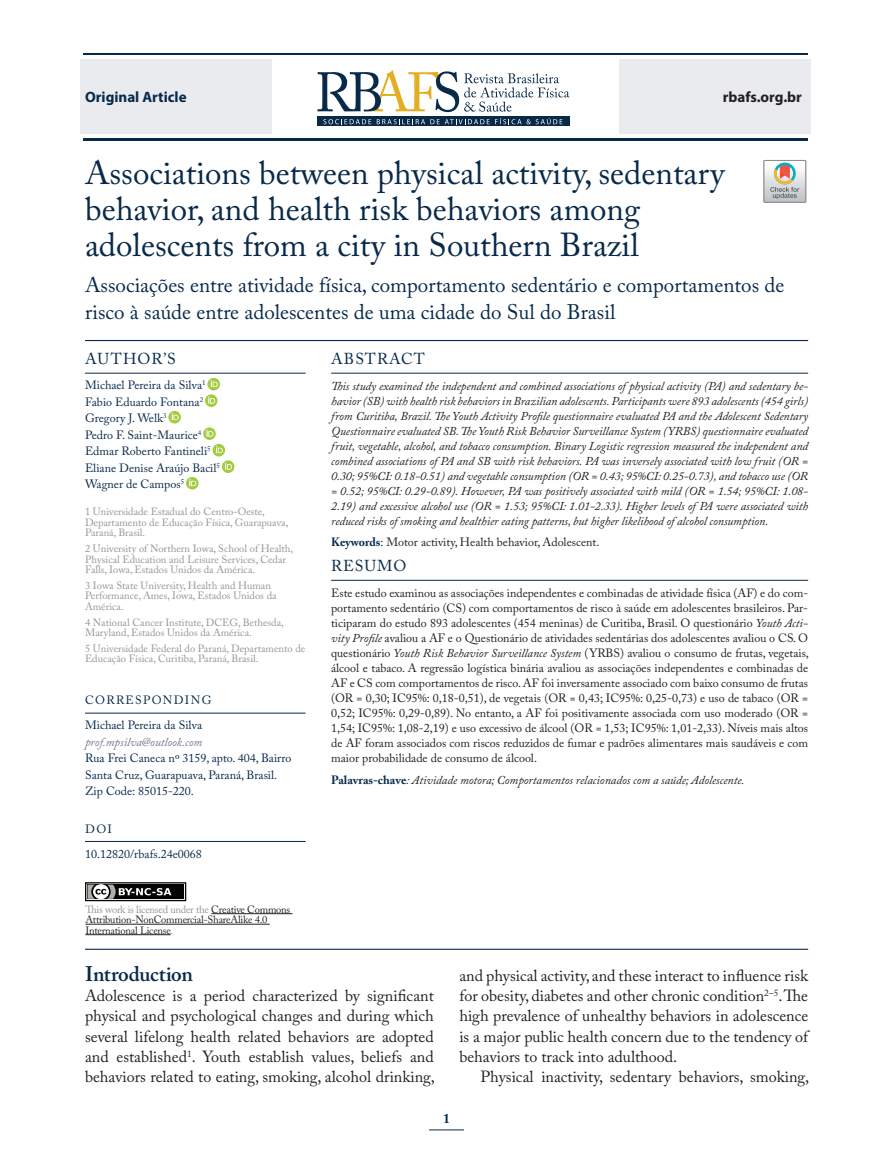
<style>
.page{position:relative;width:893px;height:1170px;background:#fff}
.page>*{position:absolute;margin:0;border:0;box-sizing:border-box;transform-origin:0 0}
.t1{font:33px/36px "Adobe Caslon Pro";color:#082a4a}
.t2{font:21px/27px "Adobe Caslon Pro";color:#082a4a}
.t3{font:600 21px "Adobe Caslon Pro";letter-spacing:-.015em;color:#082a4a}
.t4{font:16.05px/20.2px "Adobe Caslon Pro";color:#231f20;text-align:justify}
.t5{font:15.75px "Adobe Caslon Pro";letter-spacing:.065em;color:#082a4a}
.t6{font:700 15px "Myriad Pro";color:#082a4a}
.t7{font:700 15px "Myriad Pro";color:#231f20}
.t8{font:700 13.5px "Adobe Caslon Pro";color:#082a4a}
.t9{font:12px/15px "Adobe Caslon Pro";color:#231f20;text-align:justify}
.t10{font:italic 12px/15px "Adobe Caslon Pro";letter-spacing:-.005em;color:#231f20;text-align:justify}
.t11{font:12px/16.5px "Adobe Caslon Pro";color:#082a4a}
.t12{font:italic 12px "Adobe Caslon Pro";color:#71758b}
.t13{font:10.5px/10.5px "Adobe Caslon Pro";color:#939598}
.t14{font:10.5px/10.5px "Adobe Caslon Pro";letter-spacing:-.02em;color:#231f20}
.s1{font-weight:700;color:#082a4a}
.s2{font-style:italic}
.s3{font-weight:700;font-style:normal;color:#082a4a}
.s4{color:#939598}
</style>
<div class="page">
<div style="left:619px;top:59px;width:192px;height:75px;background:#eaebef"></div>
<div style="left:80px;top:59px;width:192px;height:75px;background:#eaebef"></div>
<hr style="left:83px;top:53px;width:725px;height:2px;background:#082a4a">
<hr style="left:83px;top:138px;width:725px;height:2px;background:#082a4a">
<svg style="left:318px;top:117px;width:252px;height:9px"></svg>
<svg style="left:323px;top:119px;width:48px;height:5px"></svg>
<svg style="left:377px;top:118px;width:185px;height:6px"></svg>
<svg style="left:318px;top:70px;width:251px;height:42px"></svg>
<hr style="left:429px;top:1129px;width:35px;height:1px;background:#082a4a">
<div style="left:86px;top:882px;width:100px;height:18px;background:#040503"></div>
<div style="left:85px;top:882px;width:101px;height:19px;border:1px solid #040503"></div>
<svg style="left:85px;top:882px;width:86px;height:19px"></svg>
<hr style="left:85px;top:340px;width:723px;height:1px;background:#082a4a">
<hr style="left:85px;top:373px;width:221px;height:1px;background:#082a4a">
<hr style="left:85px;top:712px;width:221px;height:1px;background:#082a4a">
<hr style="left:85px;top:841px;width:221px;height:1px;background:#082a4a">
<svg style="left:168px;top:378px;width:66px;height:111px"></svg>
<hr style="left:331px;top:373px;width:477px;height:1px;background:#082a4a">
<hr style="left:331px;top:580px;width:477px;height:1px;background:#082a4a">
<hr style="left:85px;top:948px;width:723px;height:1px;background:#082a4a">
<svg style="left:764px;top:160px;width:42px;height:42px"></svg>
<hr style="left:211px;top:913px;width:82px;height:1px;background:#231f20">
<hr style="left:85px;top:923px;width:185px;height:1px;background:#231f20">
<hr style="left:85px;top:934px;width:86px;height:1px;background:#231f20">
<p class="t6" style="left:85px;top:87px;width:103px">Original Article</p>
<p class="t7" style="left:723px;top:87px;width:81px">rbafs.org.br</p>
<h1 class="t1" style="left:85px;top:155px;width:641px">Associations between physical activity, sedentary behavior, and health risk behaviors among adolescents from a city in Southern Brazil</h1>
<h2 class="t2" style="left:85px;top:271px;width:701px">Associações entre atividade física, comportamento sedentário e comportamentos de risco à saúde entre adolescentes de uma cidade do Sul do Brasil</h2>
<h3 class="t5" style="left:85px;top:349px;width:92px">AUTHOR’S</h3>
<p class="t11" style="left:85px;top:377px;width:137px">Michael Pereira da Silva<sup>1<br></sup>Fabio Eduardo Fontana<sup>2<br></sup>Gregory J. Welk<sup>3<br></sup>Pedro F. Saint-Maurice<sup>4<br></sup>Edmar Roberto Fantineli<sup>5<br></sup>Eliane Denise Araújo Bacil<sup>5<br></sup>Wagner de Campos<sup>5</sup></p>
<p class="t13" style="left:85px;top:506px;width:205px">1 Universidade Estadual do Centro-Oeste,<br>Departamento de Educação Física, Guarapuava,<br>Paraná, Brasil.</p>
<p class="t13" style="left:85px;top:543px;width:210px">2 University of Northern Iowa, School of Health,<br>Physical Education and Leisure Services, Cedar<br>Falls, Iowa, Estados Unidos da América.</p>
<p class="t13" style="left:85px;top:580px;width:193px">3 Iowa State University, Health and Human<br>Performance, Ames, Iowa, Estados Unidos da<br>América.</p>
<p class="t13" style="left:85px;top:616px;width:200px">4 National Cancer Institute, DCEG, Bethesda,<br>Maryland, Estados Unidos da América.</p>
<p class="t13" style="left:85px;top:643px;width:222px">5 Universidade Federal do Paraná, Departamento de<br>Educação Física, Curitiba, Paraná, Brasil.</p>
<p class="t11" style="left:85px;top:687px;width:128px;line-height:25px">CORRESPONDING<br>Michael Pereira da Silva</p>
<p class="t12" style="left:85px;top:734px;width:119px">prof.mpsilva@outlook.com</p>
<p class="t11" style="left:85px;top:749px;width:208px">Rua Frei Caneca nº 3159, apto. 404, Bairro<br>Santa Cruz, Guarapuava, Paraná, Brasil.<br>Zip Code: 85015-220.</p>
<p class="t11" style="left:85px;top:815px;width:118px;line-height:25px">DOI<br>10.12820/rbafs.24e0068</p>
<h3 class="t5" style="left:331px;top:349px;width:95px">ABSTRACT</h3>
<p class="t10" style="left:331px;top:378px;width:479px">This study examined the independent and combined associations of physical activity (PA) and sedentary be&shy;havior (SB) with health risk behaviors in Brazilian adolescents. Participants were 893 adolescents (454 girls) from Curitiba, Brazil. The Youth Activity Profile questionnaire evaluated PA and the Adolescent Sedentary Questionnaire evaluated SB. The Youth Risk Behavior Surveillance System (YRBS) questionnaire evaluated fruit, vegetable, alcohol, and tobacco consumption. Binary Logistic regression measured the independent and combined associations of PA and SB with risk behaviors. PA was inversely associated with low fruit (OR = 0.30; 95%CI: 0.18-0.51) and vegetable consumption (OR = 0.43; 95%CI: 0.25-0.73), and tobacco use (OR = 0.52; 95%CI: 0.29-0.89). However, PA was positively associated with mild (OR = 1.54; 95%CI: 1.08- 2.19) and excessive alcohol use (OR = 1.53; 95%CI: 1.01-2.33). Higher levels of PA were associated with reduced risks of smoking and healthier eating patterns, but higher likelihood of alcohol consumption.</p>
<p class="t9" style="left:331px;top:534px;width:270px"><span class="s1">Keywords</span>: Motor activity, Health behavior, Adolescent.</p>
<h3 class="t5" style="left:331px;top:556px;width:77px">RESUMO</h3>
<p class="t9" style="left:331px;top:585px;width:479px">Este estudo examinou as associações independentes e combinadas de atividade física (AF) e do com&shy;portamento sedentário (CS) com comportamentos de risco à saúde em adolescentes brasileiros. Par&shy;ticiparam do estudo 893 adolescentes (454 meninas) de Curitiba, Brasil. O questionário <span class="s2">Youth Acti&shy;vity Profile</span> avaliou a AF e o Questionário de atividades sedentárias dos adolescentes avaliou o CS. O questionário <span class="s2">Youth Risk Behavior Surveillance System</span> (YRBS) avaliou o consumo de frutas, vegetais, álcool e tabaco. A regressão logística binária avaliou as associações independentes e combinadas de AF e CS com comportamentos de risco. AF foi inversamente associado com baixo consumo de frutas (OR = 0,30; IC95%: 0,18-0,51), de vegetais (OR = 0,43; IC95%: 0,25-0,73) e uso de tabaco (OR = 0,52; IC95%: 0,29-0,89). No entanto, a AF foi positivamente associada com uso moderado (OR = 1,54; IC95%: 1,08-2,19) e uso excessivo de álcool (OR = 1,53; IC95%: 1,01-2,33). Níveis mais altos de AF foram associados com riscos reduzidos de fumar e padrões alimentares mais saudáveis e com maior probabilidade de consumo de álcool.</p>
<p class="t10" style="left:331px;top:771px;width:415px"><span class="s3">Palavras-chave</span>: Atividade motora; Comportamentos relacionados com a saúde; Adolescente.</p>
<p class="t14" style="left:85px;top:903px;width:206px"><span class="s4">This work is licensed under the</span> Creative Commons<br>Attribution-NonCommercial-ShareAlike 4.0<br>International License<span class="s4">.</span></p>
<h2 class="t3" style="left:85px;top:961px;width:109px">Introduction</h2>
<p class="t4" style="left:85px;top:985px;width:351px">Adolescence is a period characterized by significant physical and psychological changes and during which several lifelong health related behaviors are adopted and established<sup>1</sup>. Youth establish values, beliefs and behaviors related to eating, smoking, alcohol drinking,</p>
<p class="t4" style="left:459px;top:965px;width:350px">and physical activity, and these interact to influence risk for obesity, diabetes and other chronic condition<sup>2–5</sup>. The high prevalence of unhealthy behaviors in adolescence is a major public health concern due to the tendency of behaviors to track into adulthood.</p>
<h3 class="t4" style="left:480px;top:1066px;width:330px">Physical inactivity, sedentary behaviors, smoking,</h3>
<p class="t8" style="left:443px;top:1110px;width:8px">1</p>
</div>
